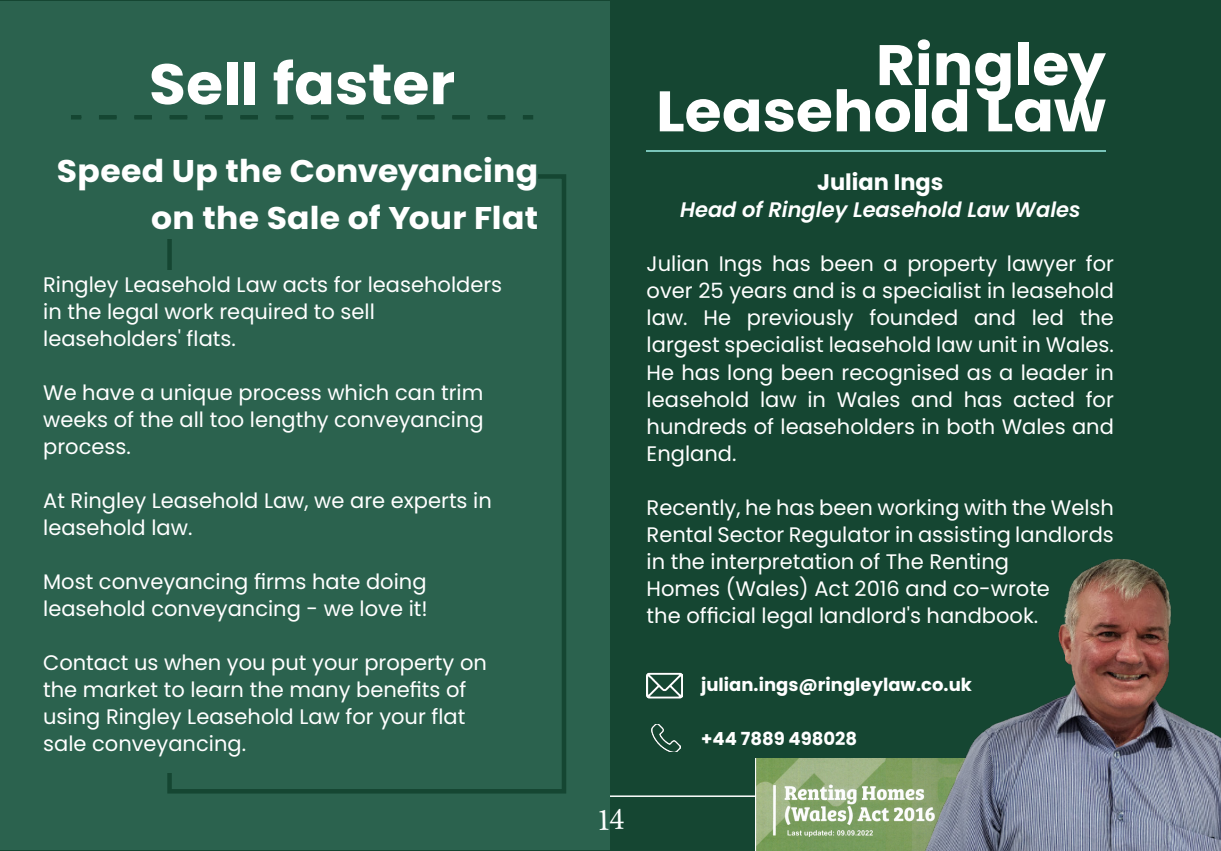
<style>
.page{position:relative;width:1221px;height:851px;background:#fff}
.page>*{position:absolute;margin:0;border:0;box-sizing:border-box;transform-origin:0 0}
.t1{font:700 57px/46.2px "Poppins";color:#fff;text-align:right;scale:1.05 1}
.t2{font:700 31.35px/46.2px "Poppins";letter-spacing:.005em;color:#fff;text-align:right;scale:1.05 1}
.t3{font:700 22.5px "Poppins";color:#fff}
.t4{font:21px/27px "Poppins";color:#fff}
.t5{font:italic 600 21px "Poppins";color:#fff}
.t6{font:700 18px "Poppins";color:#fff}
</style>
<div class="page">
<div style="left:0;top:0;width:1220px;height:850px;background:#154632"></div>
<hr style="left:0;top:795px;width:1220px;height:1px;background:#fff">
<div style="left:0;top:1px;width:609px;height:848px;background:#2b624e"></div>
<div style="left:167px;top:174px;width:399px;height:619px;border:4px solid #154632"></div>
<img style="left:755px;top:758px;width:159px;height:92px">
<img style="left:914px;top:558px;width:306px;height:292px">
<img style="left:646px;top:672px;width:36px;height:27px">
<img style="left:651px;top:724px;width:29px;height:27px">
<hr style="left:646px;top:150px;width:459px;height:2px;background:#79c5b9">
<div style="left:43px;top:270px;width:459px;height:502px;background:#2b624e"></div>
<div style="left:43px;top:147px;width:495px;height:92px;background:#2b624e"></div>
<svg style="left:99px;top:115px;width:407px;height:4px"></svg>
<div style="left:521px;top:115px;width:12px;height:4px;border:3px solid #154632"></div>
<div style="left:71px;top:115px;width:12px;height:4px;border:3px solid #154632"></div>
<svg style="left:609px;top:809px;width:1px;height:20px"></svg>
<p class="t1" style="left:149px;top:61px;width:293px">Sell faster</p>
<p class="t2" style="left:57px;top:148px;width:460px">Speed Up the Conveyancing on the Sale of Your Flat</p>
<p class="t4" style="left:43px;top:271px;width:460px">Ringley Leasehold Law acts for leaseholders in the legal work required to sell leaseholders' flats.</p>
<p class="t4" style="left:43px;top:379px;width:442px;text-align:justify">We have a unique process which can trim weeks of the all too lengthy conveyancing process.</p>
<p class="t4" style="left:43px;top:487px;width:450px">At Ringley Leasehold Law, we are experts in leasehold law.</p>
<p class="t4" style="left:43px;top:568px;width:386px">Most conveyancing firms hate doing leasehold conveyancing - we love it!</p>
<p class="t4" style="left:43px;top:649px;width:445px">Contact us when you put your property on the market to learn the many benefits of using Ringley Leasehold Law for your flat sale conveyancing.</p>
<p class="t1" style="left:656px;top:42px;width:430px">Ringley<br>Leasehold Law</p>
<p class="t3" style="left:817px;top:169px;width:128px">Julian Ings</p>
<p class="t5" style="left:680px;top:198px;width:402px">Head of Ringley Leasehold Law Wales</p>
<p class="t4" style="left:646px;top:251px;width:469px;text-align:justify">Julian Ings has been a property lawyer for over 25 years and is a specialist in leasehold law. He previously founded and led the largest specialist leasehold law unit in Wales.<br>He has long been recognised as a leader in leasehold law in Wales and has acted for hundreds of leaseholders in both Wales and England.</p>
<p class="t4" style="left:646px;top:494px;width:469px;text-align:justify">Recently, he has been working with the Welsh Rental Sector Regulator in assisting landlords in the interpretation of The Renting</p>
<p class="t4" style="left:646px;top:575px;width:405px">Homes (Wales) Act 2016 and co-wrote</p>
<p class="t4" style="left:646px;top:602px;width:393px">the official legal landlord's handbook.</p>
<p class="t6" style="left:701px;top:674px;width:272px">julian.ings@ringleylaw.co.uk</p>
<p class="t6" style="left:701px;top:728px;width:157px">+44 7889 498028</p>
</div>
